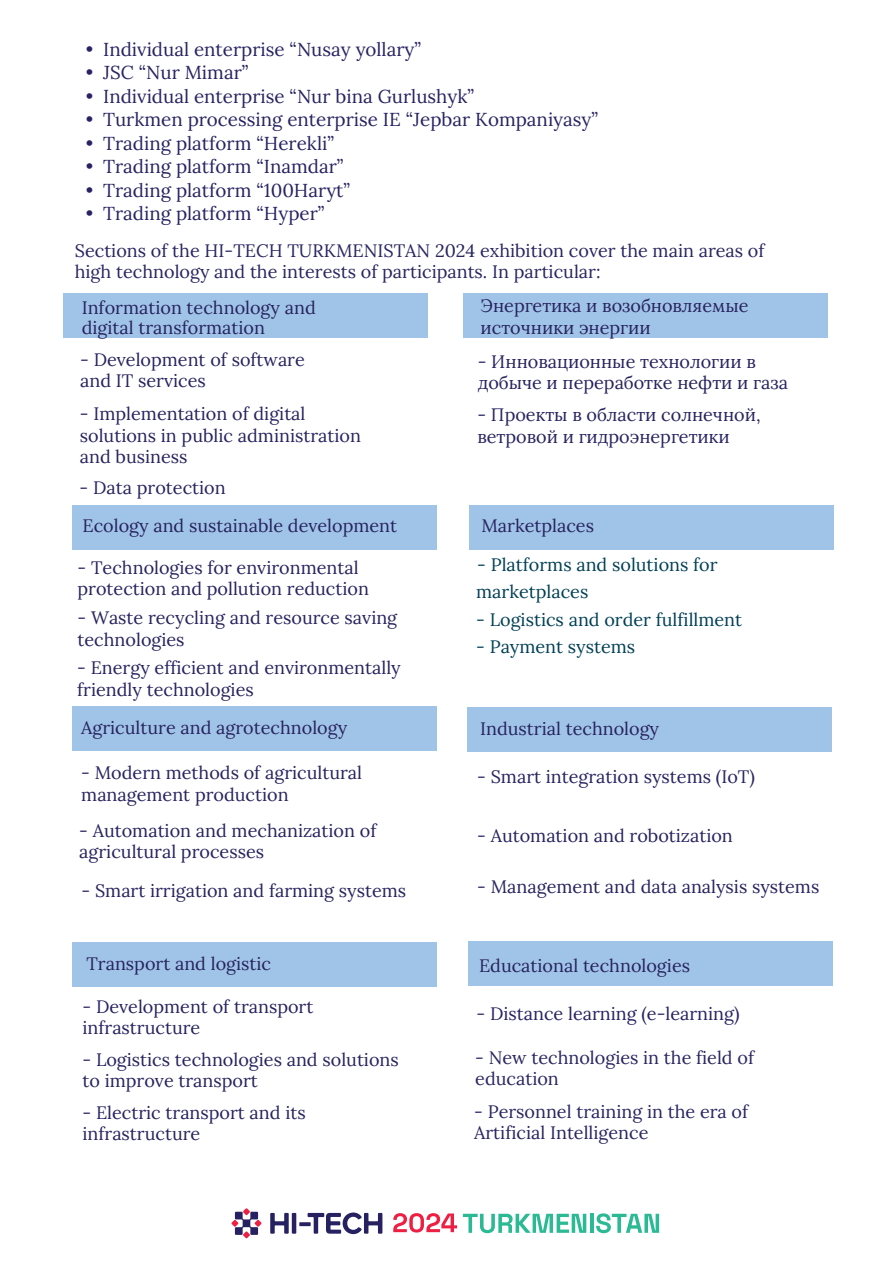
<style>
.page{position:relative;width:893px;height:1263px;background:#fff}
.page>*{position:absolute;margin:0;border:0;box-sizing:border-box;transform-origin:0 0}
.t1{font:18.75px "Lora";color:#272362}
.t2{font:18px/21.6px "Lora";color:#27235f}
.t3{font:18px/21.6px "Lora";color:#27235f}
.t4{font:18px/21px "Lora";color:#282561}
.t5{font:18px/21.6px "Lora";color:#282561}
.t6{font:18px/27.5px "Lora";color:#004055}
.t7{font:18px "Lora";color:#272362}
.s1{font-style:inherit}
</style>
<div class="page">
<svg style="left:243px;top:1231px;width:7px;height:7px"></svg>
<svg style="left:255px;top:1220px;width:7px;height:7px"></svg>
<svg style="left:243px;top:1208px;width:7px;height:7px"></svg>
<svg style="left:231px;top:1220px;width:7px;height:7px"></svg>
<svg style="left:235px;top:1212px;width:23px;height:23px"></svg>
<svg style="left:270px;top:1213px;width:19px;height:21px"></svg>
<hr style="left:292px;top:1213px;width:4px;height:21px;background:#262261">
<svg style="left:299px;top:1222px;width:12px;height:4px"></svg>
<svg style="left:308px;top:1212px;width:74px;height:22px"></svg>
<svg style="left:393px;top:1213px;width:64px;height:19px"></svg>
<svg style="left:463px;top:1214px;width:123px;height:19px"></svg>
<hr style="left:590px;top:1214px;width:3px;height:19px;background:#2cba94">
<svg style="left:596px;top:1213px;width:63px;height:20px"></svg>
<div style="left:63px;top:293px;width:364px;height:44px;background:#a0c4e7"></div>
<div style="left:463px;top:293px;width:365px;height:44px;background:#a0c4e7"></div>
<div style="left:72px;top:505px;width:365px;height:44px;background:#a0c4e7"></div>
<div style="left:72px;top:706px;width:365px;height:45px;background:#a0c4e7"></div>
<div style="left:469px;top:505px;width:364px;height:44px;background:#a0c4e7"></div>
<div style="left:467px;top:707px;width:365px;height:45px;background:#a0c4e7"></div>
<div style="left:73px;top:942px;width:364px;height:45px;background:#a0c4e7"></div>
<div style="left:468px;top:942px;width:365px;height:44px;background:#a0c4e7"></div>
<p class="t1" style="left:86px;top:35px;width:337px">• Individual enterprise “Nusay yollary”</p>
<p class="t1" style="left:86px;top:59px;width:164px">• JSC “Nur Mimar”</p>
<p class="t1" style="left:86px;top:82px;width:390px">• Individual enterprise “Nur bina Gurlushyk”</p>
<p class="t1" style="left:86px;top:105px;width:514px">• Turkmen processing enterprise IE “Jepbar Kompaniyasy”</p>
<p class="t1" style="left:86px;top:129px;width:250px">• Trading platform “Herekli”</p>
<p class="t1" style="left:86px;top:152px;width:259px">• Trading platform “Inamdar”</p>
<p class="t1" style="left:86px;top:176px;width:266px">• Trading platform “100Haryt”</p>
<p class="t1" style="left:86px;top:199px;width:240px">• Trading platform “Hyper”</p>
<p class="t4" style="left:75px;top:239px;width:691px">Sections of the HI-TECH TURKMENISTAN 2024 exhibition cover the main areas of high technology and the interests of participants. In particular:</p>
<p class="t3" style="left:82px;top:296px;width:236px;line-height:19.8px">Information technology and digital transformation</p>
<p class="t3" style="left:80px;top:347px;width:226px"><span class="s1">-</span> Development of software and IT services</p>
<p class="t3" style="left:80px;top:402px;width:283px"><span class="s1">-</span> Implementation of digital solutions in public administration and business</p>
<p class="t3" style="left:80px;top:476px;width:148px"><span class="s1">-</span> Data protection</p>
<p class="t2" style="left:82px;top:513px;width:316px">Ecology and sustainable development</p>
<p class="t2" style="left:78px;top:555px;width:293px">- Technologies for environmental protection and pollution reduction</p>
<p class="t2" style="left:78px;top:605px;width:321px">- Waste recycling and resource saving technologies</p>
<p class="t2" style="left:77px;top:656px;width:325px">- Energy efficient and environmentally friendly technologies</p>
<p class="t2" style="left:81px;top:715px;width:267px">Agriculture and agrotechnology</p>
<p class="t2" style="left:81px;top:761px;width:282px">- Modern methods of agricultural management production</p>
<p class="t2" style="left:79px;top:818px;width:299px">- Automation and mechanization of agricultural processes</p>
<p class="t2" style="left:81px;top:878px;width:326px">- Smart irrigation and farming systems</p>
<p class="t2" style="left:86px;top:952px;width:186px">Transport and logistic</p>
<p class="t2" style="left:82px;top:994px;width:232px">- Development of transport infrastructure</p>
<p class="t3" style="left:480px;top:294px;width:269px">Энергетика и возобновляемые источники энергии</p>
<p class="t3" style="left:478px;top:349px;width:312px"><span class="s1">-</span> Инновационные технологии в добыче и переработке нефти и газа</p>
<p class="t3" style="left:477px;top:403px;width:285px"><span class="s1">-</span> Проекты в области солнечной, ветровой и гидроэнергетики</p>
<p class="t2" style="left:481px;top:514px;width:114px">Marketplaces</p>
<p class="t6" style="left:476px;top:549px;width:243px">- Platforms and solutions for marketplaces</p>
<p class="t6" style="left:476px;top:604px;width:267px">- Logistics and order fulfillment</p>
<p class="t6" style="left:476px;top:632px;width:161px">- Payment systems</p>
<p class="t2" style="left:480px;top:716px;width:180px">Industrial technology</p>
<p class="t7" style="left:477px;top:763px;width:279px">- Smart integration systems (IoT)</p>
<p class="t2" style="left:477px;top:823px;width:257px">- Automation and robotization</p>
<p class="t2" style="left:477px;top:874px;width:344px">- Management and data analysis systems</p>
<p class="t2" style="left:479px;top:953px;width:213px">Educational technologies</p>
<p class="t7" style="left:477px;top:1000px;width:265px">- Distance learning (e-learning)</p>
<p class="t2" style="left:82px;top:1047px;width:318px">- Logistics technologies and solutions to improve transport</p>
<p class="t5" style="left:475px;top:1045px;width:280px">- New technologies in the field of education</p>
<p class="t2" style="left:82px;top:1100px;width:225px">- Electric transport and its infrastructure</p>
<p class="t5" style="left:474px;top:1099px;width:275px">- Personnel training in the era of<br>Artificial Intelligence</p>
</div>
